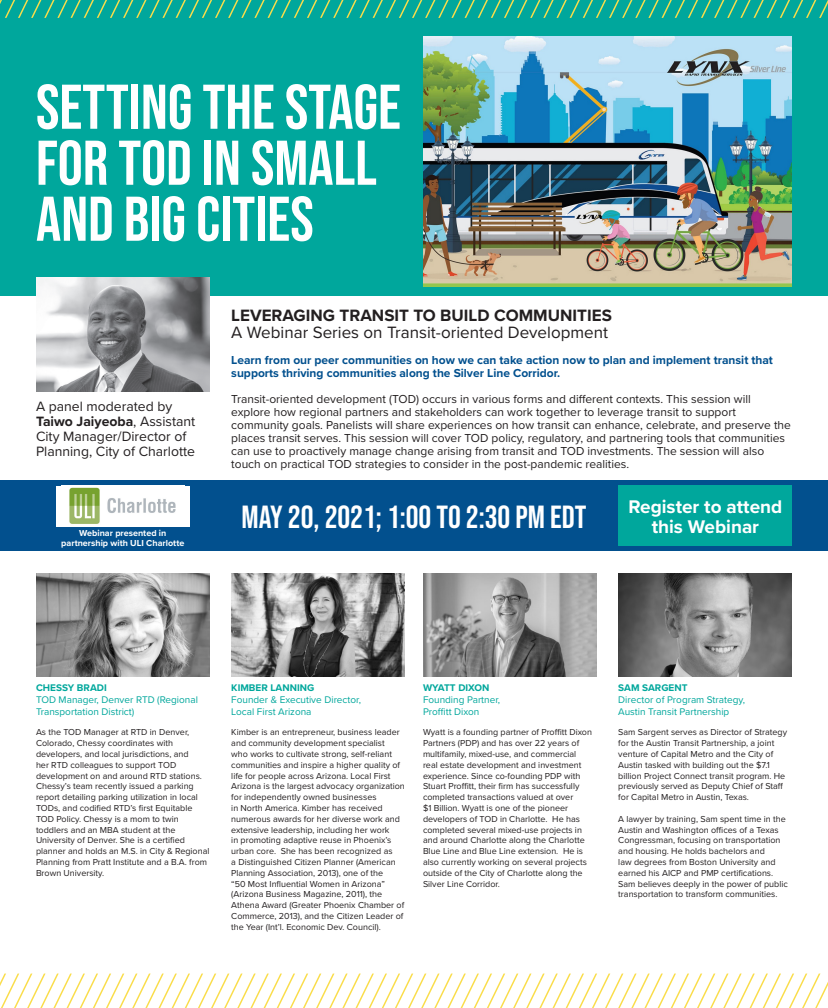
<style>
.page{position:relative;width:828px;height:1008px;background:#fff}
.page>*{position:absolute;margin:0;border:0;box-sizing:border-box;transform-origin:0 0}
.t1{font:63px/56px "Bebas Neue";color:#fff}
.date{font:32px "Bebas Neue";color:#fff}
.t2{font:700 19px/20px "Proxima Nova";color:#fff;text-align:center}
.t3{font:17px "Proxima Nova";color:#231f20}
.t4{font:700 17px "Proxima Nova";color:#231f20}
.t5{font:14px/15px "Proxima Nova";color:#231f20}
.t6{font:12px/13px "Proxima Nova";color:#231f20}
.t7{font:700 12px/13px "Proxima Nova";color:#02508e}
.names{font:10px/12px "Proxima Nova";color:#00a79c}
.t8{font:700 10px "Proxima Nova";color:#00a79c}
.bios{font:9px/10.8px "Proxima Nova";color:#231f20}
.t9{font:700 9px/10px "Proxima Nova";color:#fff;text-align:center}
.s1{font-weight:700}
</style>
<div class="page">
<div style="left:0;top:0;width:828px;height:295px;background:#00a79c"></div>
<img style="left:423px;top:36px;width:369px;height:250px">
<div style="left:0;top:480px;width:828px;height:71px;background:#02508e"></div>
<svg style="left:36px;top:573px;width:756px;height:104px;background:#949494"></svg>
<img style="left:36px;top:277px;width:174px;height:115px">
<div style="left:619px;top:485px;width:173px;height:60px;background:#00a79c"></div>
<svg style="left:0;top:974px;width:828px;height:34px"></svg>
<svg style="left:0;top:0;width:828px;height:18px"></svg>
<div style="left:56px;top:486px;width:134px;height:41px;background:#fff"></div>
<img style="left:69px;top:487px;width:107px;height:37px">
<h1 class="t1" style="left:36px;top:78px;width:366px">SETTING THE STAGE<br>FOR TOD IN SMALL<br>AND BIG CITIES</h1>
<p class="t5" style="left:36px;top:398px;width:161px">A panel moderated by<br><span class="s1">Taiwo Jaiyeoba</span>, Assistant<br>City Manager/Director of<br>Planning, City of Charlotte</p>
<p class="t9" style="left:61px;top:528px;width:125px">Webinar presented in partnership with ULI Charlotte</p>
<p class="t4" style="left:231px;top:303px;width:382px">LEVERAGING TRANSIT TO BUILD COMMUNITIES</p>
<p class="t3" style="left:231px;top:320px;width:378px">A Webinar Series on Transit-oriented Development</p>
<p class="t7" style="left:231px;top:353px;width:543px">Learn from our peer communities on how we can take action now to plan and implement transit that supports thriving communities along the Silver Line Corridor.</p>
<p class="t6" style="left:231px;top:392px;width:561px">Transit-oriented development (TOD) occurs in various forms and different contexts. This session will explore how regional partners and stakeholders can work together to leverage transit to support community goals. Panelists will share experiences on how transit can enhance, celebrate, and preserve the places transit serves. This session will cover TOD policy, regulatory, and partnering tools that communities can use to proactively manage change arising from transit and TOD investments. The session will also touch on practical TOD strategies to consider in the post-pandemic realities.</p>
<p class="date" style="left:242px;top:498px;width:346px">MAY 20, 2021; 1:00 TO 2:30 PM EDT</p>
<p class="t2" style="left:629px;top:496px;width:155px">Register to attend this Webinar</p>
<p class="t8" style="left:36px;top:680px;width:72px">CHESSY BRADI</p>
<p class="names" style="left:36px;top:693px;width:163px">TOD Manager, Denver RTD (Regional<br>Transportation District)</p>
<p class="t8" style="left:231px;top:680px;width:84px">KIMBER LANNING</p>
<p class="names" style="left:231px;top:693px;width:131px">Founder &amp; Executive Director,<br>Local First Arizona</p>
<p class="t8" style="left:423px;top:680px;width:68px">WYATT DIXON</p>
<p class="names" style="left:423px;top:693px;width:79px">Founding Partner,<br>Proffitt Dixon</p>
<p class="t8" style="left:618px;top:680px;width:71px">SAM SARGENT</p>
<p class="names" style="left:618px;top:693px;width:128px">Director of Program Strategy,<br>Austin Transit Partnership</p>
<p class="bios" style="left:36px;top:727px;width:175px">As the TOD Manager at RTD in Denver, Colorado, Chessy coordinates with developers, and local jurisdictions, and<br>her RTD colleagues to support TOD development on and around RTD stations.<br>Chessy’s team recently issued a parking report detailing parking utilization in local TODs, and codified RTD’s first Equitable TOD Policy. Chessy is a mom to twin toddlers and an MBA student at the University of Denver. She is a certified planner and holds an M.S. in City &amp; Regional Planning from Pratt Institute and a B.A. from Brown University.</p>
<p class="bios" style="left:423px;top:727px;width:171px">Wyatt is a founding partner of Proffitt Dixon Partners (PDP) and has over 22 years of multifamily, mixed-use, and commercial real estate development and investment experience. Since co-founding PDP with Stuart Proffitt, their firm has successfully completed transactions valued at over<br>$1 Billion. Wyatt is one of the pioneer developers of TOD in Charlotte. He has completed several mixed-use projects in and around Charlotte along the Charlotte Blue Line and Blue Line extension. He is also currently working on several projects outside of the City of Charlotte along the Silver Line Corridor.</p>
<p class="bios" style="left:231px;top:727px;width:175px">Kimber is an entrepreneur, business leader and community development specialist<br>who works to cultivate strong, self-reliant communities and inspire a higher quality of life for people across Arizona. Local First Arizona is the largest advocacy organization for independently owned businesses<br>in North America. Kimber has received numerous awards for her diverse work and extensive leadership, including her work<br>in promoting adaptive reuse in Phoenix’s urban core. She has been recognized as<br>a Distinguished Citizen Planner (American Planning Association, 2013), one of the<br>“50 Most Influential Women in Arizona” (Arizona Business Magazine, 2011), the Athena Award (Greater Phoenix Chamber of Commerce, 2013), and the Citizen Leader of the Year (Int’l. Economic Dev. Council).</p>
<p class="bios" style="left:618px;top:727px;width:170px">Sam Sargent serves as Director of Strategy for the Austin Transit Partnership, a joint venture of Capital Metro and the City of Austin tasked with building out the $7.1 billion Project Connect transit program. He previously served as Deputy Chief of Staff for Capital Metro in Austin, Texas.</p>
<p class="bios" style="left:618px;top:813px;width:171px">A lawyer by training, Sam spent time in the Austin and Washington offices of a Texas Congressman, focusing on transportation and housing. He holds bachelors and<br>law degrees from Boston University and earned his AICP and PMP certifications.<br>Sam believes deeply in the power of public transportation to transform communities.</p>
</div>
